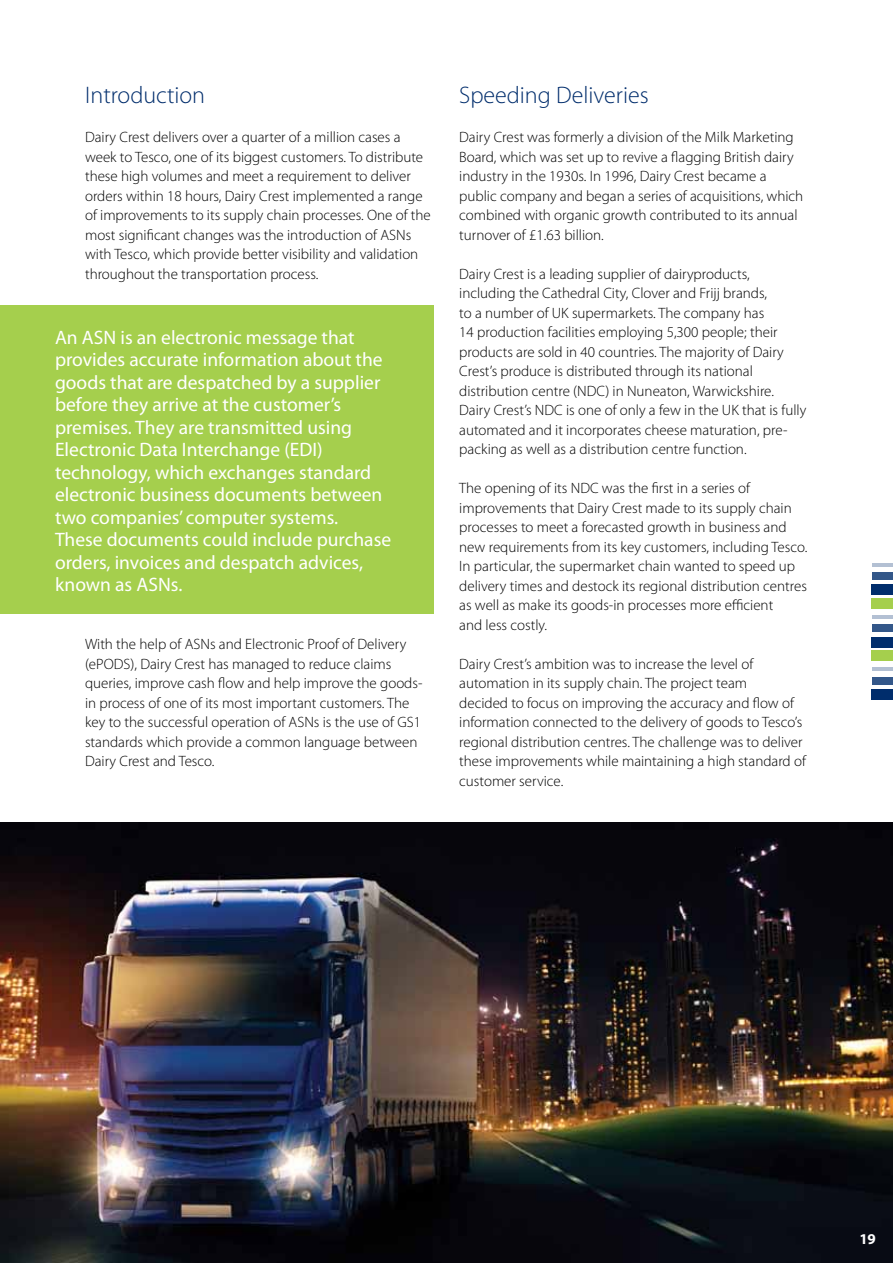
<style>
.page{position:relative;width:893px;height:1263px;background:#fff}
.page>*{position:absolute;margin:0;border:0;box-sizing:border-box;transform-origin:0 0}
.t1{font:300 24px "Myriad Pro";color:#002d6c}
.t2{font:19.5px/22.5px "Myriad Pro";color:#fff}
.t3{font:300 15px/19.5px "Myriad Pro";color:#000}
.t4{font:700 15px "Myriad Pro";color:#fff}
</style>
<div class="page">
<img style="left:0;top:823px;width:893px;height:440px">
<div style="left:872px;top:689px;width:21px;height:11px;background:#002d6c"></div>
<div style="left:872px;top:637px;width:21px;height:10px;background:#002d6c"></div>
<div style="left:872px;top:585px;width:21px;height:10px;background:#002d6c"></div>
<div style="left:872px;top:651px;width:21px;height:10px;background:#a5cf4d"></div>
<div style="left:872px;top:599px;width:21px;height:10px;background:#a5cf4d"></div>
<div style="left:872px;top:677px;width:21px;height:7px;background:#335789"></div>
<div style="left:872px;top:625px;width:21px;height:7px;background:#335789"></div>
<div style="left:872px;top:573px;width:21px;height:7px;background:#335789"></div>
<hr style="left:872px;top:668px;width:21px;height:3px;background:#002d6c">
<hr style="left:872px;top:615px;width:21px;height:3px;background:#002d6c">
<hr style="left:872px;top:563px;width:21px;height:3px;background:#002d6c">
<div style="left:0;top:305px;width:434px;height:308px;background:#a5cf4d"></div>
<h1 class="t1" style="left:85px;top:82px;width:122px">Introduction</h1>
<p class="t3" style="left:85px;top:128px;width:347px">Dairy Crest delivers over a quarter of a million cases a week to Tesco, one of its biggest customers. To distribute these high volumes and meet a requirement to deliver orders within 18 hours, Dairy Crest implemented a range of improvements to its supply chain processes. One of the most significant changes was the introduction of ASNs with Tesco, which provide better visibility and validation throughout the transportation process.</p>
<p class="t2" style="left:55px;top:326px;width:338px">An ASN is an electronic message that provides accurate information about the goods that are despatched by a supplier before they arrive at the customer’s premises. They are transmitted using Electronic Data Interchange (EDI) technology, which exchanges standard electronic business documents between two companies’ computer systems.<br>These documents could include purchase orders, invoices and despatch advices, known as ASNs.</p>
<p class="t3" style="left:85px;top:635px;width:339px">With the help of ASNs and Electronic Proof of Delivery (ePODS), Dairy Crest has managed to reduce claims queries, improve cash flow and help improve the goods&shy;in process of one of its most important customers. The key to the successful operation of ASNs is the use of GS1 standards which provide a common language between Dairy Crest and Tesco.</p>
<h1 class="t1" style="left:459px;top:82px;width:191px">Speeding Deliveries</h1>
<p class="t3" style="left:459px;top:128px;width:346px">Dairy Crest was formerly a division of the Milk Marketing Board, which was set up to revive a flagging British dairy industry in the 1930s. In 1996, Dairy Crest became a public company and began a series of acquisitions, which combined with organic growth contributed to its annual turnover of £1.63 billion.</p>
<p class="t3" style="left:459px;top:264px;width:349px">Dairy Crest is a leading supplier of dairyproducts, including the Cathedral City, Clover and Frijj brands,<br>to a number of UK supermarkets. The company has<br>14 production facilities employing 5,300 people; their products are sold in 40 countries. The majority of Dairy Crest’s produce is distributed through its national distribution centre (NDC) in Nuneaton, Warwickshire.<br>Dairy Crest’s NDC is one of only a few in the UK that is fully automated and it incorporates cheese maturation, pre&shy;packing as well as a distribution centre function.</p>
<p class="t3" style="left:459px;top:479px;width:350px">The opening of its NDC was the first in a series of improvements that Dairy Crest made to its supply chain processes to meet a forecasted growth in business and new requirements from its key customers, including Tesco.<br>In particular, the supermarket chain wanted to speed up delivery times and destock its regional distribution centres as well as make its goods-in processes more efficient<br>and less costly.</p>
<p class="t3" style="left:459px;top:654px;width:348px">Dairy Crest’s ambition was to increase the level of automation in its supply chain. The project team<br>decided to focus on improving the accuracy and flow of information connected to the delivery of goods to Tesco’s regional distribution centres. The challenge was to deliver these improvements while maintaining a high standard of customer service.</p>
<p class="t4" style="left:859px;top:1231px;width:18px">19</p>
</div>
